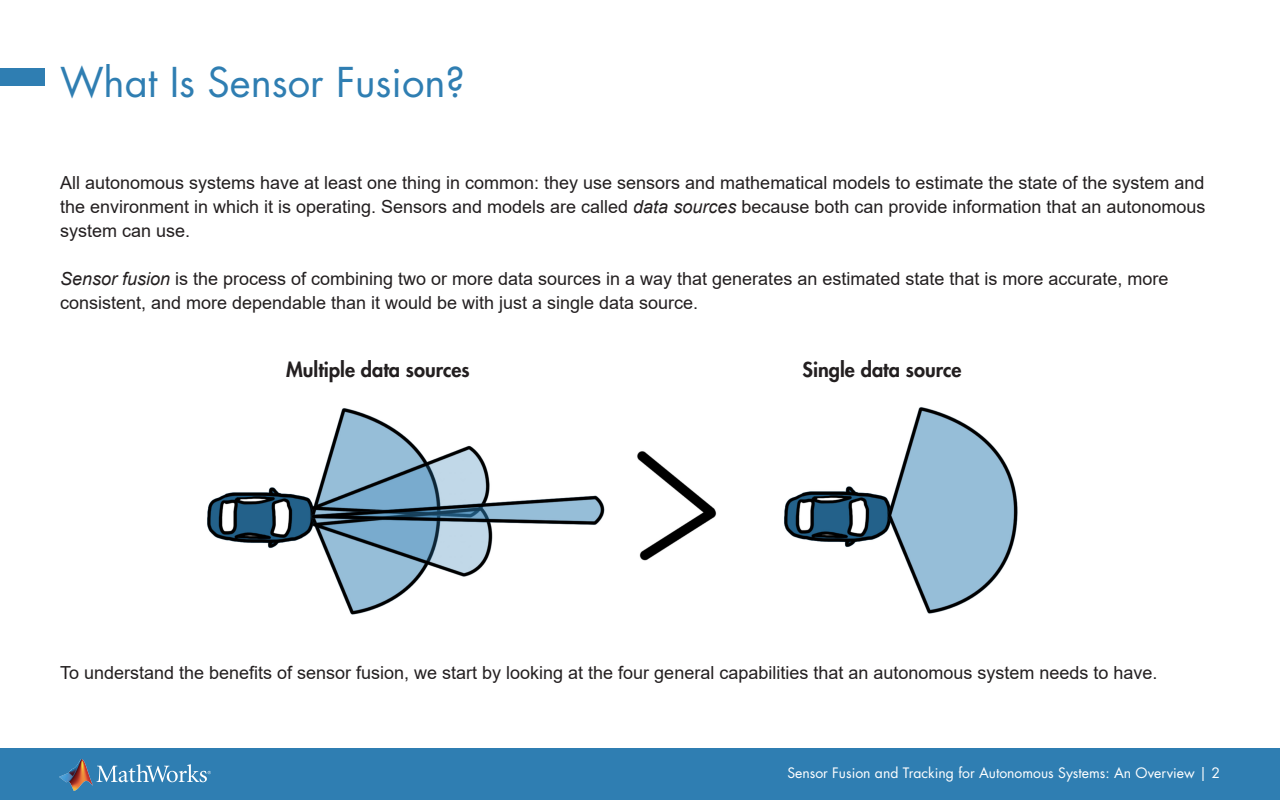
<style>
.page{position:relative;width:1280px;height:800px;background:#fff}
.page>*{position:absolute;margin:0;border:0;box-sizing:border-box;transform-origin:0 0}
.Section_Header{font:40px "Futura Std";color:#2f7eb2}
.body_copy_-_large{font:800 20px "Futura Std";color:#231f20}
.body_copy_-_large-2{font:18px/24px "Arial";color:#231f20;text-align:justify}
.t1{font:14px "Futura Std";color:#fff}
.s1{font-style:italic}
</style>
<div class="page">
<div style="left:0;top:748px;width:1280px;height:52px;background:#2f7eb2"></div>
<svg style="left:97px;top:764px;width:114px;height:18px"></svg>
<img style="left:59px;top:760px;width:33px;height:30px">
<div style="left:0;top:68px;width:45px;height:18px;background:#2f7eb2"></div>
<img style="left:207px;top:407px;width:811px;height:208px">
<p class="Section_Header" style="left:60px;top:57px;width:407px">What Is Sensor Fusion?</p>
<p class="body_copy_-_large-2" style="left:60px;top:171px;width:1147px">All autonomous systems have at least one thing in common: they use sensors and mathematical models to estimate the state of the system and the environment in which it is operating. Sensors and models are called <span class="s1">data sources</span> because both can provide information that an autonomous system can use.</p>
<p class="body_copy_-_large-2" style="left:60px;top:267px;width:1110px"><span class="s1">Sensor fusion</span> is the process of combining two or more data sources in a way that generates an estimated state that is more accurate, more consistent, and more dependable than it would be with just a single data source.</p>
<p class="body_copy_-_large" style="left:286px;top:357px;width:185px">Multiple data sources</p>
<p class="body_copy_-_large" style="left:803px;top:357px;width:160px">Single data source</p>
<p class="body_copy_-_large-2" style="left:60px;top:660px;width:1099px">To understand the benefits of sensor fusion, we start by looking at the four general capabilities that an autonomous system needs to have.</p>
<p class="t1" style="left:787px;top:763px;width:434px">Sensor Fusion and Tracking for Autonomous Systems: An Overview | 2</p>
</div>
